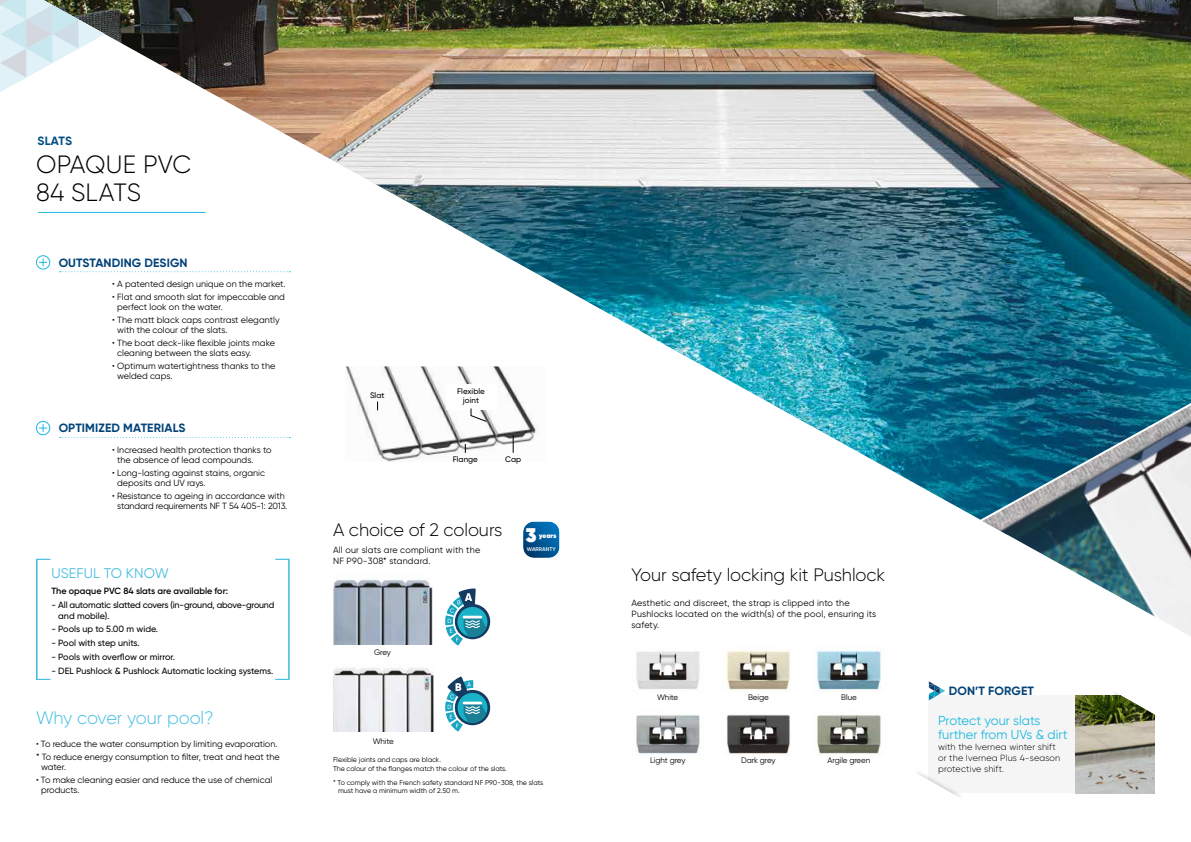
<style>
.page{position:relative;width:1191px;height:842px;background:#fff}
.page>*{position:absolute;margin:0;border:0;box-sizing:border-box;transform-origin:0 0}
.t1{font:300 25px/28px "Gilroy";color:#000}
.t2{font:800 19.7px "Gilroy";color:#fff}
.t3{font:300 18px "Gilroy";letter-spacing:-.005em;color:#000}
.t4{font:300 18px "Gilroy";letter-spacing:-.01em;color:#47bfe0}
.t5{font:14px "Gilroy";letter-spacing:.01em;color:#47bfe0}
.t6{font:13px/14px "Gilroy";color:#1dbadf}
.t7{font:700 12px "Gilroy";letter-spacing:.01em;color:#004379}
.t8{font:700 12px "Gilroy";letter-spacing:.005em;color:#005082}
.t9{font:9px/10px "Gilroy";color:#000}
.t10{font:9px/10.8px "Gilroy";letter-spacing:.02em;color:#000}
.t11{font:500 9px "Gilroy";color:#000}
.t12{font:300 9px/11px "Gilroy";letter-spacing:.015em;color:#000}
.t13{font:500 9px/11px "Gilroy";letter-spacing:-.02em;color:#000}
.t14{font:600 9px "Gilroy";color:#000}
.t15{font:8px "Gilroy";letter-spacing:-.01em;color:#000}
.t16{font:500 8px/8.7px "Gilroy";color:#000;text-align:center}
.t17{font:7px/8px "Gilroy";color:#000}
.t18{font:800 6.9px "Gilroy";letter-spacing:-.005em;color:#fff}
.t19{font:600 5.4px "Gilroy";color:#fff}
</style>
<div class="page">
<img style="left:43px;top:0;width:1148px;height:534px">
<img style="left:981px;top:524px;width:210px;height:112px">
<svg style="left:0;top:0;width:105px;height:92px"></svg>
<svg style="left:976px;top:393px;width:215px;height:131px;background:#4f7e91"></svg>
<hr style="left:38px;top:212px;width:168px;height:1px;background:#1dbadf">
<svg style="left:60px;top:437px;width:230px;height:1px"></svg>
<div style="left:36px;top:421px;width:14px;height:14px;border:1px solid #1dbadf;border-radius:50%"></div>
<svg style="left:39px;top:424px;width:8px;height:8px"></svg>
<img style="left:636px;top:651px;width:64px;height:39px">
<img style="left:636px;top:715px;width:64px;height:39px">
<img style="left:816px;top:650px;width:65px;height:42px">
<img style="left:816px;top:714px;width:65px;height:42px">
<img style="left:726px;top:650px;width:64px;height:42px">
<img style="left:726px;top:715px;width:64px;height:41px">
<div style="left:928px;top:695px;width:205px;height:98px;background:#f5f5f5"></div>
<div style="left:911px;top:769px;width:53px;height:35px;background:#fff"></div>
<svg style="left:919px;top:774px;width:39px;height:22px"></svg>
<img style="left:1075px;top:695px;width:80px;height:98px">
<div style="left:1109px;top:685px;width:53px;height:35px;background:#000;opacity:.36"></div>
<svg style="left:1110px;top:685px;width:52px;height:33px"></svg>
<svg style="left:929px;top:681px;width:16px;height:19px"></svg>
<img style="left:345px;top:366px;width:201px;height:96px">
<svg style="left:513px;top:435px;width:1px;height:18px"></svg>
<div style="left:446px;top:384px;width:50px;height:26px;background:#fff"></div>
<svg style="left:470px;top:408px;width:17px;height:14px"></svg>
<svg style="left:60px;top:271px;width:230px;height:1px"></svg>
<div style="left:36px;top:255px;width:14px;height:14px;border:1px solid #1dbadf;border-radius:50%"></div>
<svg style="left:39px;top:258px;width:8px;height:8px"></svg>
<svg style="left:523px;top:521px;width:36px;height:37px"></svg>
<svg style="left:36px;top:559px;width:14px;height:121px"></svg>
<svg style="left:275px;top:559px;width:15px;height:121px"></svg>
<img style="left:333px;top:668px;width:100px;height:64px">
<svg style="left:445px;top:677px;width:45px;height:54px"></svg>
<img style="left:333px;top:579px;width:99px;height:66px">
<svg style="left:445px;top:588px;width:45px;height:57px"></svg>
<h3 class="t8" style="left:37px;top:135px;width:36px">SLATS</h3>
<h1 class="t1" style="left:36px;top:151px;width:157px">OPAQUE PVC<br>84 SLATS</h1>
<h3 class="t7" style="left:59px;top:257px;width:130px">OUTSTANDING DESIGN</h3>
<p class="t9" style="left:112px;top:280px;width:175px">• A patented design unique on the market.</p>
<p class="t9" style="left:117px;top:292px;width:169px;text-indent:-5px">• Flat and smooth slat for impeccable and perfect look on the water.</p>
<p class="t9" style="left:117px;top:315px;width:164px;text-indent:-5px">• The matt black caps contrast elegantly with the colour of the slats.</p>
<p class="t9" style="left:117px;top:338px;width:159px;text-indent:-5px">• The boat deck-like flexible joints make cleaning between the slats easy.</p>
<p class="t9" style="left:117px;top:361px;width:160px;text-indent:-5px">• Optimum watertightness thanks to the welded caps.</p>
<h3 class="t7" style="left:59px;top:423px;width:128px">OPTIMIZED MATERIALS</h3>
<p class="t9" style="left:117px;top:445px;width:156px;text-indent:-5px">• Increased health protection thanks to the absence of lead compounds.</p>
<p class="t9" style="left:117px;top:468px;width:149px;text-indent:-5px">• Long-lasting against stains, organic deposits and UV rays.</p>
<p class="t9" style="left:112px;top:491px;width:176px;text-align:center">• Resistance to ageing in accordance with standard requirements NF T 54 405-1: 2013.</p>
<h3 class="t5" style="left:51px;top:567px;width:119px">USEFUL TO KNOW</h3>
<p class="t14" style="left:51px;top:586px;width:178px">The opaque PVC 84 slats are available for:</p>
<p class="t13" style="left:58px;top:599px;width:217px;text-indent:-7px">- All automatic slatted covers (in-ground, above-ground and mobile).</p>
<p class="t11" style="left:51px;top:625px;width:108px">- Pools up to 5.00 m wide.</p>
<p class="t11" style="left:51px;top:639px;width:90px">- Pool with step units.</p>
<p class="t11" style="left:51px;top:653px;width:125px">- Pools with overflow or mirror.</p>
<p class="t11" style="left:51px;top:667px;width:223px">- DEL Pushlock &amp; Pushlock Automatic locking systems.</p>
<h3 class="t4" style="left:36px;top:710px;width:179px">Why cover your pool?</h3>
<p class="t9" style="left:36px;top:738px;width:245px;line-height:12.8px">• To reduce the water consumption by limiting evaporation. * To reduce energy consumption to filter, treat and heat the</p>
<p class="t9" style="left:41px;top:762px;width:27px">water.</p>
<p class="t9" style="left:41px;top:775px;width:233px;text-indent:-5px">• To make cleaning easier and reduce the use of chemical products.</p>
<p class="t16" style="left:370px;top:391px;width:16px">Slat</p>
<p class="t16" style="left:457px;top:387px;width:29px">Flexible joint</p>
<p class="t16" style="left:453px;top:455px;width:27px">Flange</p>
<p class="t16" style="left:505px;top:455px;width:17px">Cap</p>
<h3 class="t3" style="left:333px;top:521px;width:171px">A choice of 2 colours</h3>
<p class="t10" style="left:333px;top:545px;width:149px">All our slats are compliant with the<br>NF P90-308* standard.</p>
<h2 class="t2" style="left:526px;top:526px;width:12px">3</h2>
<p class="t18" style="left:539px;top:532px;width:19px">years</p>
<p class="t19" style="left:527px;top:547px;width:30px">WARRANTY</p>
<p class="t15" style="left:374px;top:649px;width:18px">Grey</p>
<p class="t15" style="left:373px;top:737px;width:23px">White</p>
<p class="t17" style="left:338px;top:779px;width:207px;text-indent:-5px">* To comply with the French safety standard NF P90-308, the slats must have a minimum width of 2.50 m.</p>
<p class="t17" style="left:333px;top:756px;width:175px;line-height:8.4px">Flexible joints and caps are black.<br>The colour of the flanges match the colour of the slats.</p>
<h3 class="t3" style="left:631px;top:567px;width:255px">Your safety locking kit Pushlock</h3>
<p class="t10" style="left:631px;top:598px;width:246px">Aesthetic and discreet, the strap is clipped into the<br>Pushlocks located on the width(s) of the pool, ensuring its safety.</p>
<p class="t15" style="left:657px;top:693px;width:23px">White</p>
<p class="t15" style="left:650px;top:756px;width:37px">Light grey</p>
<p class="t15" style="left:748px;top:693px;width:22px">Beige</p>
<p class="t15" style="left:741px;top:756px;width:36px">Dark grey</p>
<p class="t15" style="left:841px;top:693px;width:17px">Blue</p>
<p class="t15" style="left:827px;top:756px;width:44px">Argile green</p>
<h3 class="t7" style="left:948px;top:686px;width:87px">DON’T FORGET</h3>
<h3 class="t6" style="left:938px;top:714px;width:131px">Protect your slats further from UVs &amp; dirt</h3>
<p class="t12" style="left:938px;top:742px;width:124px">with the Ivernea winter shift or the Ivernea Plus 4-season protective shift.</p>
</div>
